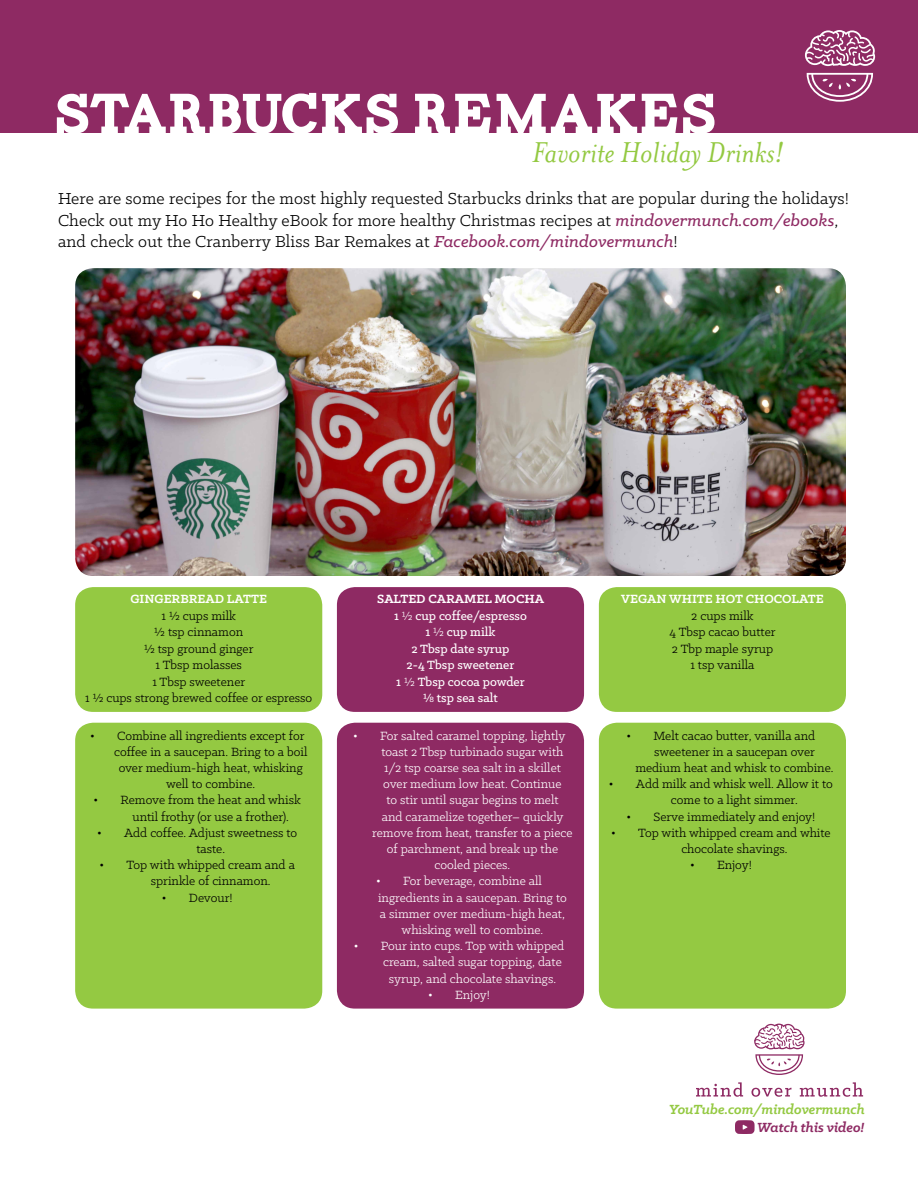
<style>
.page{position:relative;width:918px;height:1188px;background:#fff}
.page>*{position:absolute;margin:0;border:0;box-sizing:border-box;transform-origin:0 0}
.t1{font:57px "Carton";color:#fff}
.t2{font:italic 33px "Mrs Eaves OT";color:#94c942}
.t3{font:18px/21.6px "Klinic Slab";letter-spacing:.01em;color:#000}
.t4{font:italic 700 15px "Klinic Slab";color:#94c942}
.t5{font:italic 700 15px "Klinic Slab";color:#8e2a63}
.t6{font:13.5px/16.5px "Klinic Slab";color:#000}
.t7{font:13.5px "Klinic Slab";color:#fff}
.t8{font:13.5px/16.5px "Klinic Slab";color:#fff;text-align:center}
.t9{font:700 13.5px "Klinic Slab";color:#fff}
.s1{font-weight:500;font-style:italic;color:#8e2a63}
.s2{font-weight:700}
.s3{font-style:inherit}
</style>
<div class="page">
<div style="left:337px;top:587px;width:247px;height:125px;background:#8e2a63;border-radius:18px"></div>
<div style="left:599px;top:587px;width:247px;height:125px;background:#94c942;border-radius:18px"></div>
<div style="left:75px;top:587px;width:247px;height:125px;background:#94c942;border-radius:18px"></div>
<div style="left:0;top:0;width:918px;height:132px;background:#8e2a63"></div>
<svg style="left:805px;top:30px;width:70px;height:36px"></svg>
<svg style="left:807px;top:73px;width:66px;height:29px"></svg>
<div style="left:337px;top:723px;width:247px;height:286px;background:#8e2a63;border-radius:18px"></div>
<div style="left:599px;top:723px;width:247px;height:286px;background:#94c942;border-radius:18px"></div>
<div style="left:75px;top:723px;width:247px;height:286px;background:#94c942;border-radius:18px"></div>
<img style="left:75px;top:268px;width:771px;height:308px">
<svg style="left:696px;top:1082px;width:47px;height:15px"></svg>
<svg style="left:751px;top:1088px;width:40px;height:9px"></svg>
<svg style="left:800px;top:1082px;width:63px;height:15px"></svg>
<svg style="left:754px;top:1024px;width:51px;height:51px"></svg>
<svg style="left:735px;top:1120px;width:20px;height:14px"></svg>
<h1 class="t1" style="left:54px;top:91px;width:665px">STARBUCKS REMAKES</h1>
<h2 class="t2" style="left:532px;top:134px;width:254px">Favorite Holiday Drinks!</h2>
<p class="t3" style="left:58px;top:187px;width:793px">Here are some recipes for the most highly requested Starbucks drinks that are popular during the holidays!<br>Check out my Ho Ho Healthy eBook for more healthy Christmas recipes at <span class="s1">mindovermunch.com/ebooks</span>, and check out the Cranberry Bliss Bar Remakes at <span class="s1">Facebook.com/mindovermunch</span>!</p>
<p class="t9" style="left:130px;top:590px;width:138px">GINGERBREAD LATTE</p>
<p class="t6" style="left:85px;top:607px;width:229px;text-align:center">1 ½ cups milk<br>½ tsp cinnamon<br>½ tsp ground ginger<br>1 Tbsp molasses<br>1 Tbsp sweetener<br>1 ½ cups strong brewed coffee or espresso</p>
<p class="t6" style="left:90px;top:727px;width:216px">• Combine all ingredients except for</p>
<p class="t6" style="left:114px;top:743px;width:195px">coffee in a saucepan. Bring to a boil</p>
<p class="t6" style="left:119px;top:759px;width:186px">over medium-high heat, whisking</p>
<p class="t6" style="left:166px;top:775px;width:91px">well to combine.</p>
<p class="t6" style="left:132px;top:792px;width:170px;text-indent:-39px">• Remove from the heat and whisk until frothy (or use a frother).</p>
<p class="t6" style="left:196px;top:824px;width:102px;text-indent:-99px">• Add coffee. Adjust sweetness to taste.</p>
<p class="t6" style="left:151px;top:857px;width:146px;text-indent:-51px">• Top with whipped cream and a sprinkle of cinnamon.</p>
<p class="t6" style="left:162px;top:889px;width:72px">• Devour!</p>
<p class="t8" style="left:377px;top:590px;width:168px"><span class="s2">SALTED CARAMEL MOCHA<br></span>1 <span class="s3">½</span> cup coffee/espresso<br>1 <span class="s3">½</span> cup milk<br>2 Tbsp date syrup<br>2-4 Tbsp sweetener<br>1 <span class="s3">½</span> Tbsp cocoa powder<br>⅛ tsp sea salt</p>
<p class="t9" style="left:621px;top:590px;width:204px">VEGAN WHITE HOT CHOCOLATE</p>
<p class="t6" style="left:670px;top:607px;width:108px;text-align:center">2 cups milk<br>4 Tbsp cacao butter<br>2 Tbp maple syrup<br>1 tsp vanilla</p>
<p class="t7" style="left:353px;top:727px;width:214px">• For salted caramel topping, lightly</p>
<p class="t7" style="left:382px;top:743px;width:183px">toast 2 Tbsp turbinado sugar with</p>
<p class="t7" style="left:384px;top:759px;width:178px">1/2 tsp coarse sea salt in a skillet</p>
<p class="t7" style="left:383px;top:775px;width:180px">over medium low heat. Continue</p>
<p class="t7" style="left:386px;top:792px;width:174px">to stir until sugar begins to melt</p>
<p class="t7" style="left:382px;top:808px;width:183px">and caramelize together– quickly</p>
<p class="t7" style="left:372px;top:824px;width:202px">remove from heat, transfer to a piece</p>
<p class="t7" style="left:387px;top:840px;width:173px">of parchment, and break up the</p>
<p class="t7" style="left:435px;top:856px;width:77px">cooled pieces.</p>
<p class="t7" style="left:376px;top:873px;width:167px">• For beverage, combine all</p>
<p class="t7" style="left:378px;top:889px;width:190px">ingredients in a saucepan. Bring to</p>
<p class="t7" style="left:380px;top:905px;width:187px">a simmer over medium-high heat,</p>
<p class="t7" style="left:402px;top:921px;width:143px">whisking well to combine.</p>
<p class="t7" style="left:354px;top:937px;width:212px">• Pour into cups. Top with whipped</p>
<p class="t7" style="left:383px;top:954px;width:180px">cream, salted sugar topping, date</p>
<p class="t7" style="left:389px;top:970px;width:169px">syrup, and chocolate shavings.</p>
<p class="t7" style="left:428px;top:986px;width:63px">• Enjoy!</p>
<p class="t6" style="left:627px;top:727px;width:190px">• Melt cacao butter, vanilla and</p>
<p class="t6" style="left:654px;top:743px;width:162px">sweetener in a saucepan over</p>
<p class="t6" style="left:635px;top:759px;width:200px">medium heat and whisk to combine.</p>
<p class="t6" style="left:671px;top:776px;width:163px;text-indent:-62px">• Add milk and whisk well. Allow it to come to a light simmer.</p>
<p class="t6" style="left:627px;top:808px;width:190px">• Serve immediately and enjoy!</p>
<p class="t6" style="left:681px;top:824px;width:151px;text-indent:-70px">• Top with whipped cream and white chocolate shavings.</p>
<p class="t6" style="left:690px;top:856px;width:63px">• Enjoy!</p>
<p class="t4" style="left:669px;top:1100px;width:197px">YouTube.com/mindovermunch</p>
<p class="t5" style="left:757px;top:1118px;width:109px">Watch this video!</p>
</div>
